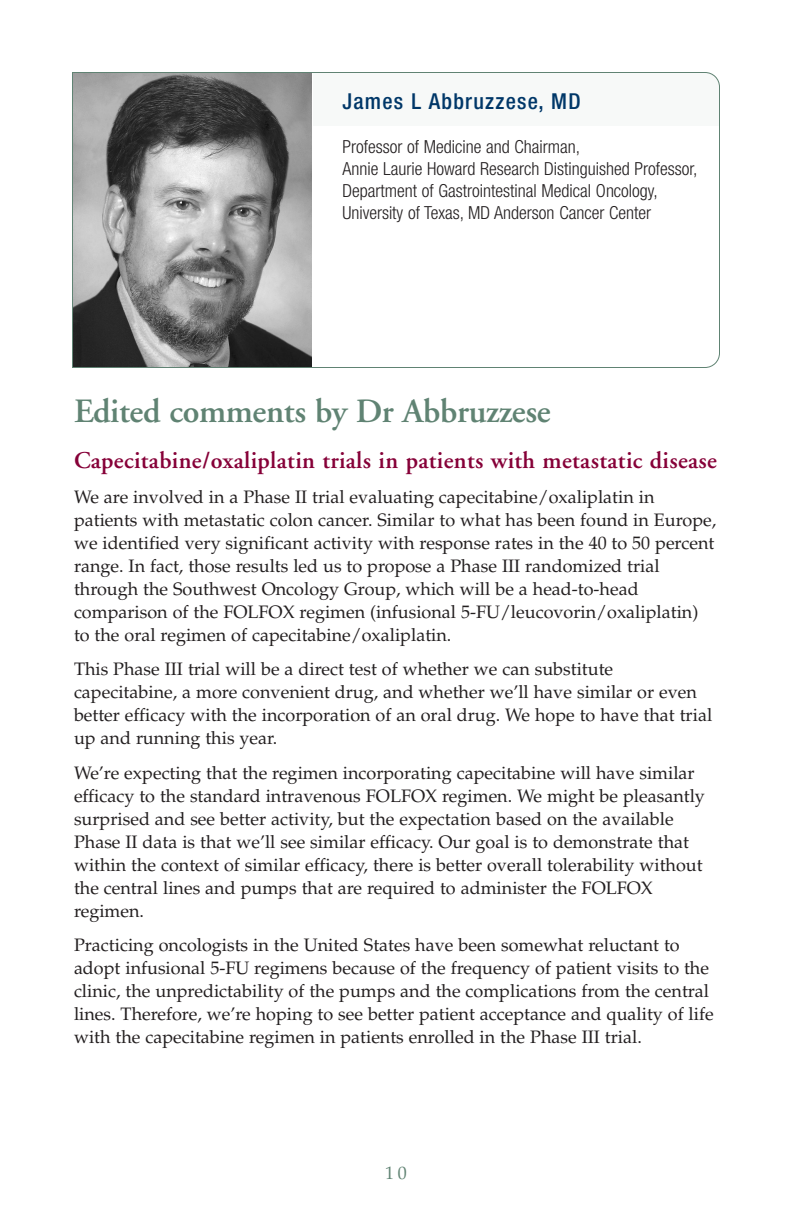
<style>
.page{position:relative;width:792px;height:1224px;background:#fff}
.page>*{position:absolute;margin:0;border:0;box-sizing:border-box;transform-origin:0 0}
.t1{font:600 34px "Adobe Garamond";letter-spacing:-.01em;color:#608373}
.t2{font:600 24px "Adobe Garamond";letter-spacing:.015em;color:#860038}
.t3{font:500 condensed 22px "Helvetica Neue";letter-spacing:.055em;color:#003768}
.t4{font:18px/23px "Palatino";color:#231f20}
.t5{font:300 condensed 18px/22px "Helvetica Neue";color:#231f20}
.t6{font:18px "Palatino";color:#608373}
</style>
<div class="page">
<div style="left:72px;top:72px;width:648px;height:296px;background:#f7f9f8;border-radius:14px"></div>
<div style="left:72px;top:126px;width:648px;height:242px;background:#fff"></div>
<img style="left:72px;top:72px;width:240px;height:296px">
<svg style="left:705px;top:72px;width:15px;height:296px"></svg>
<p class="t3" style="left:342px;top:94px;width:240px">James L Abbruzzese, MD</p>
<p class="t5" style="left:342px;top:138px;width:357px">Professor of Medicine and Chairman,<br>Annie Laurie Howard Research Distinguished Professor, Department of Gastrointestinal Medical Oncology, University of Texas, MD Anderson Cancer Center</p>
<h1 class="t1" style="left:74px;top:398px;width:478px">Edited comments by Dr Abbruzzese</h1>
<h2 class="t2" style="left:74px;top:451px;width:645px">Capecitabine/oxaliplatin trials in patients with metastatic disease</h2>
<p class="t4" style="left:74px;top:487px;width:644px">We are involved in a Phase II trial evaluating capecitabine/oxaliplatin in patients with metastatic colon cancer. Similar to what has been found in Europe, we identified very significant activity with response rates in the 40 to 50 percent range. In fact, those results led us to propose a Phase III randomized trial through the Southwest Oncology Group, which will be a head-to-head comparison of the FOLFOX regimen (infusional 5-FU/leucovorin/oxaliplatin) to the oral regimen of capecitabine/oxaliplatin.</p>
<p class="t4" style="left:74px;top:660px;width:640px">This Phase III trial will be a direct test of whether we can substitute capecitabine, a more convenient drug, and whether we’ll have similar or even better efficacy with the incorporation of an oral drug. We hope to have that trial up and running this year.</p>
<p class="t4" style="left:74px;top:763px;width:632px">We’re expecting that the regimen incorporating capecitabine will have similar efficacy to the standard intravenous FOLFOX regimen. We might be pleasantly surprised and see better activity, but the expectation based on the available Phase II data is that we’ll see similar efficacy. Our goal is to demonstrate that within the context of similar efficacy, there is better overall tolerability without the central lines and pumps that are required to administer the FOLFOX regimen.</p>
<p class="t4" style="left:74px;top:936px;width:641px">Practicing oncologists in the United States have been somewhat reluctant to adopt infusional 5-FU regimens because of the frequency of patient visits to the clinic, the unpredictability of the pumps and the complications from the central lines. Therefore, we’re hoping to see better patient acceptance and quality of life with the capecitabine regimen in patients enrolled in the Phase III trial.</p>
<p class="t6" style="left:385px;top:1166px;width:23px">10</p>
</div>
